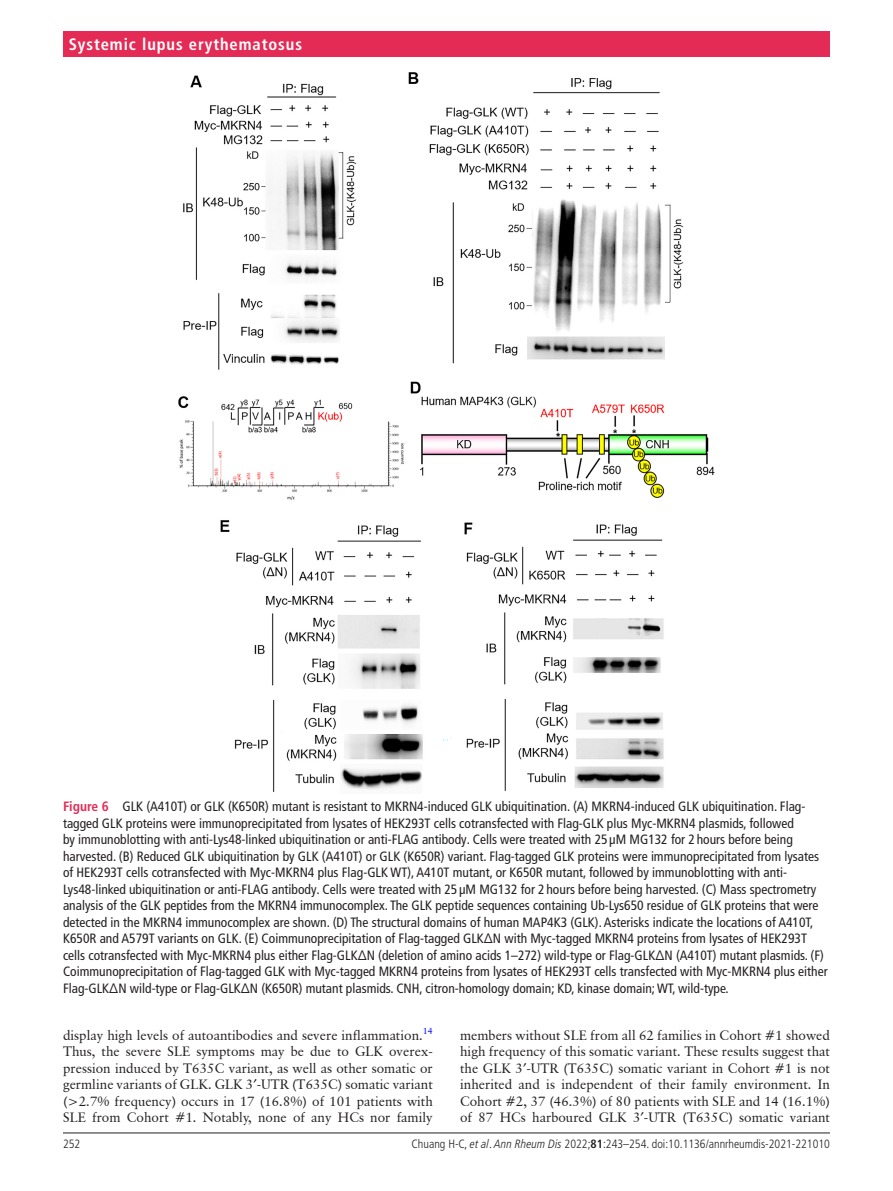
<style>
.page{position:relative;width:893px;height:1191px;background:#fff}
.page>*{position:absolute;margin:0;border:0;box-sizing:border-box;transform-origin:0 0}
.t1{font:700 condensed 16.5px "Frutiger LT Pro";letter-spacing:.055em;color:#fff}
.t2{font:condensed 13.5px/16.5px "Frutiger LT Pro";color:#231f20}
.t3{font:13.5px/16.5px "Classical Garamond BT";color:#231f20;text-align:justify}
.t4{font:300 condensed 12px "Frutiger LT Pro";color:#231f20}
.s1{font-weight:700;color:#e42b56}
.s2{font-style:italic}
.s3{font-weight:700}
</style>
<div class="page">
<hr style="left:63px;top:1132px;width:767px;height:1px;background:#231f20">
<div style="left:63px;top:31px;width:767px;height:25px;background:#e42b56"></div>
<img style="left:178px;top:72px;width:537px;height:720px">
<p class="t1" style="left:69px;top:34px;width:235px">Systemic lupus erythematosus</p>
<p class="t2" style="left:63px;top:798px;width:766px"><span class="s1">Figure 6</span> GLK (A410T) or GLK (K650R) mutant is resistant to MKRN4-induced GLK ubiquitination. (A) MKRN4-induced GLK ubiquitination. Flag&shy;tagged GLK proteins were immunoprecipitated from lysates of HEK293T cells cotransfected with Flag-GLK plus Myc-MKRN4 plasmids, followed<br>by immunoblotting with anti-Lys48-linked ubiquitination or anti-FLAG antibody. Cells were treated with 25 µM MG132 for 2 hours before being harvested. (B) Reduced GLK ubiquitination by GLK (A410T) or GLK (K650R) variant. Flag-tagged GLK proteins were immunoprecipitated from lysates of HEK293T cells cotransfected with Myc-MKRN4 plus Flag-GLK WT), A410T mutant, or K650R mutant, followed by immunoblotting with anti-Lys48-linked ubiquitination or anti-FLAG antibody. Cells were treated with 25 µM MG132 for 2 hours before being harvested. (C) Mass spectrometry analysis of the GLK peptides from the MKRN4 immunocomplex. The GLK peptide sequences containing Ub-Lys650 residue of GLK proteins that were detected in the MKRN4 immunocomplex are shown. (D) The structural domains of human MAP4K3 (GLK). Asterisks indicate the locations of A410T, K650R and A579T variants on GLK. (E) Coimmunoprecipitation of Flag-tagged GLKΔN with Myc-tagged MKRN4 proteins from lysates of HEK293T cells cotransfected with Myc-MKRN4 plus either Flag-GLKΔN (deletion of amino acids 1–272) wild-type or Flag-GLKΔN (A410T) mutant plasmids. (F)<br>Coimmunoprecipitation of Flag-tagged GLK with Myc-tagged MKRN4 proteins from lysates of HEK293T cells transfected with Myc-MKRN4 plus either Flag-GLKΔN wild-type or Flag-GLKΔN (K650R) mutant plasmids. CNH, citron-homology domain; KD, kinase domain; WT, wild-type.</p>
<p class="t3" style="left:63px;top:1026px;width:371px">display high levels of autoantibodies and severe inflammation.<sup>14<br></sup>Thus, the severe SLE symptoms may be due to GLK overex&shy;pression induced by T635C variant, as well as other somatic or germline variants of GLK. GLK 3 -UTR (T635C) somatic variant (&gt;2.7% frequency) occurs in 17 (16.8%) of 101 patients with SLE from Cohort #1. Notably, none of any HCs nor family</p>
<p class="t3" style="left:460px;top:1026px;width:371px">members without SLE from all 62 families in Cohort #1 showed high frequency of this somatic variant. These results suggest that the GLK 3 -UTR (T635C) somatic variant in Cohort #1 is not inherited and is independent of their family environment. In Cohort #2, 37 (46.3%) of 80 patients with SLE and 14 (16.1%) of 87 HCs harboured GLK 3 -UTR (T635C) somatic variant</p>
<p class="t4" style="left:63px;top:1136px;width:19px">252</p>
<p class="t4" style="left:411px;top:1136px;width:420px">Chuang H-C, <span class="s2">et al</span>. <span class="s2">Ann Rheum Dis</span> 2022;<span class="s3">81</span>:243–254. doi:10.1136/annrheumdis-2021-221010</p>
</div>
